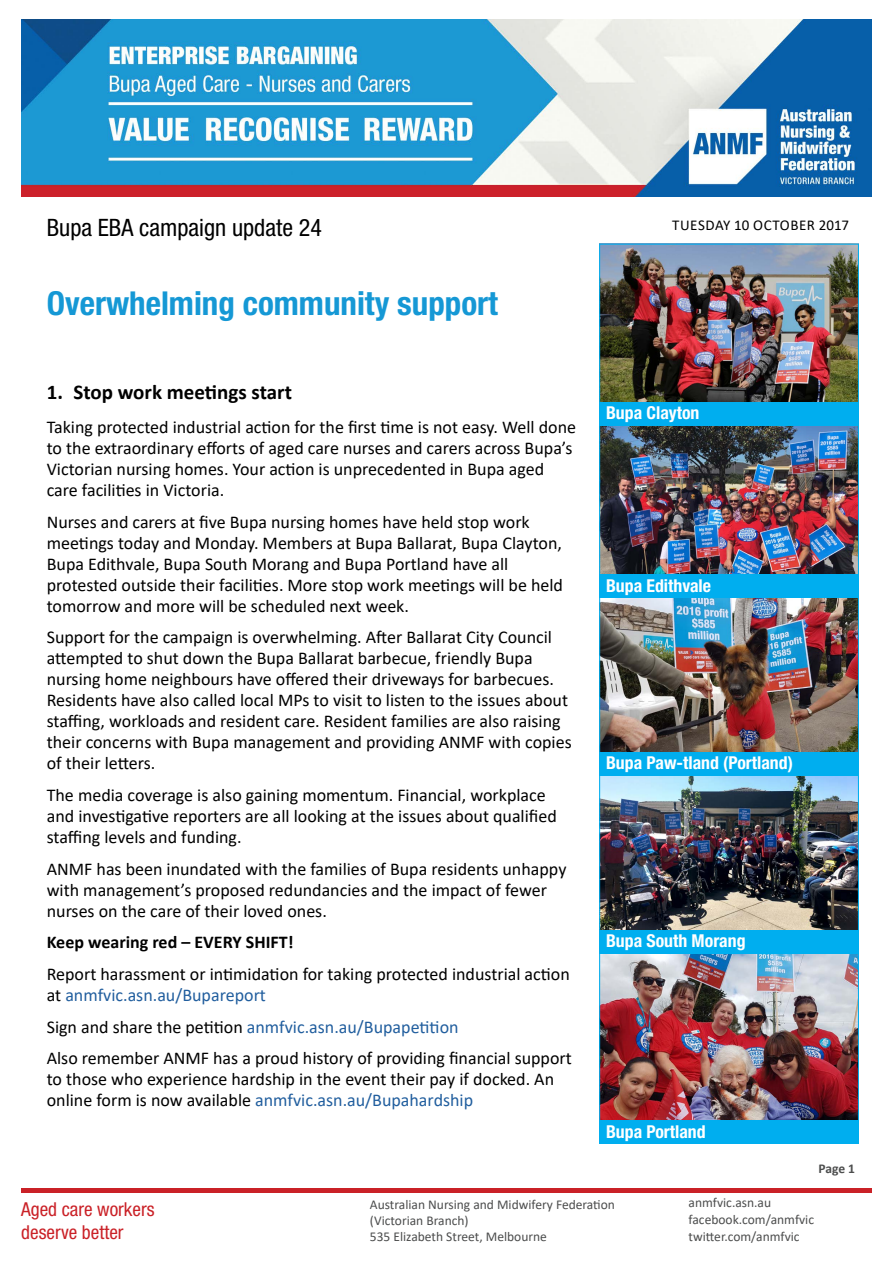
<style>
.page{position:relative;width:893px;height:1263px;background:#fff}
.page>*{position:absolute;margin:0;border:0;box-sizing:border-box;transform-origin:0 0}
.t1{font:700 condensed 33px "Helvetica Neue LT Std";color:#1598d5}
.t2{font:condensed 24px "Helvetica Neue LT Std";color:#000}
.t3{font:700 21px "Calibri";color:#000}
.t4{font:condensed 19.2px/23.1px "Helvetica Neue LT Std";color:#ca2127}
.t5{font:18px/21px "Calibri";color:#000}
.t6{font:700 18px "Calibri";color:#000}
.t7{font:700 condensed 17.85px "Helvetica Neue LT Std";color:#fff}
.t8{font:15px "Calibri";letter-spacing:.035em;color:#000}
.t9{font:13.5px/15.8px "Calibri";color:#4c4d4d}
.t10{font:700 13.5px "Calibri";color:#4c4d4d}
.s1{color:#215e9e}
</style>
<div class="page">
<img style="left:21px;top:20px;width:851px;height:176px">
<div style="left:21px;top:1188px;width:851px;height:5px;background:#ca2127"></div>
<img style="left:601px;top:425px;width:256px;height:150px">
<img style="left:601px;top:599px;width:256px;height:153px">
<img style="left:601px;top:775px;width:256px;height:155px">
<img style="left:601px;top:953px;width:256px;height:168px">
<img style="left:601px;top:246px;width:256px;height:156px">
<div style="left:599px;top:244px;width:260px;height:172px;border:1px solid #00aeef"></div>
<div style="left:599px;top:402px;width:260px;height:23px;background:#00aeef"></div>
<div style="left:599px;top:575px;width:260px;height:23px;background:#00aeef"></div>
<div style="left:599px;top:752px;width:260px;height:23px;background:#00aeef"></div>
<div style="left:599px;top:930px;width:260px;height:23px;background:#00aeef"></div>
<div style="left:599px;top:1121px;width:260px;height:23px;background:#00aeef"></div>
<h2 class="t2" style="left:47px;top:214px;width:277px">Bupa EBA campaign update 24</h2>
<h1 class="t1" style="left:47px;top:283px;width:453px">Overwhelming community support</h1>
<p class="t3" style="left:47px;top:377px;width:247px">1. Stop work meetings start</p>
<p class="t5" style="left:47px;top:416px;width:531px">Taking protected industrial action for the first time is not easy. Well done to the extraordinary efforts of aged care nurses and carers across Bupa’s Victorian nursing homes. Your action is unprecedented in Bupa aged care facilities in Victoria.</p>
<p class="t5" style="left:47px;top:511px;width:518px">Nurses and carers at five Bupa nursing homes have held stop work meetings today and Monday. Members at Bupa Ballarat, Bupa Clayton, Bupa Edithvale, Bupa South Morang and Bupa Portland have all protested outside their facilities. More stop work meetings will be held tomorrow and more will be scheduled next week.</p>
<p class="t5" style="left:47px;top:626px;width:526px">Support for the campaign is overwhelming. After Ballarat City Council attempted to shut down the Bupa Ballarat barbecue, friendly Bupa nursing home neighbours have offered their driveways for barbecues.<br>Residents have also called local MPs to visit to listen to the issues about staffing, workloads and resident care. Resident families are also raising their concerns with Bupa management and providing ANMF with copies of their letters.</p>
<p class="t5" style="left:47px;top:784px;width:512px">The media coverage is also gaining momentum. Financial, workplace and investigative reporters are all looking at the issues about qualified staffing levels and funding.</p>
<p class="t5" style="left:47px;top:858px;width:521px">ANMF has been inundated with the families of Bupa residents unhappy with management’s proposed redundancies and the impact of fewer nurses on the care of their loved ones.</p>
<p class="t6" style="left:47px;top:929px;width:248px">Keep wearing red – EVERY SHIFT!</p>
<p class="t5" style="left:47px;top:963px;width:525px">Report harassment or intimidation for taking protected industrial action at <span class="s1">anmfvic.asn.au/Bupareport</span></p>
<p class="t5" style="left:47px;top:1010px;width:527px;line-height:31.7px">Sign and share the petition <span class="s1">anmfvic.asn.au/Bupapetition<br></span>Also remember ANMF has a proud history of providing financial support</p>
<p class="t5" style="left:47px;top:1068px;width:509px">to those who experience hardship in the event their pay if docked. An online form is now available <span class="s1">anmfvic.asn.au/Bupahardship</span></p>
<p class="t8" style="left:672px;top:215px;width:179px">TUESDAY 10 OCTOBER 2017</p>
<p class="t7" style="left:606px;top:402px;width:95px">Bupa Clayton</p>
<p class="t7" style="left:606px;top:574px;width:107px">Bupa Edithvale</p>
<p class="t7" style="left:606px;top:752px;width:188px">Bupa Paw-tland (Portland)</p>
<p class="t7" style="left:606px;top:930px;width:141px">Bupa South Morang</p>
<p class="t7" style="left:606px;top:1120px;width:101px">Bupa Portland</p>
<p class="t10" style="left:819px;top:1159px;width:38px">Page 1</p>
<p class="t4" style="left:21px;top:1198px;width:135px">Aged care workers deserve better</p>
<p class="t9" style="left:370px;top:1196px;width:247px">Australian Nursing and Midwifery Federation (Victorian Branch)<br>535 Elizabeth Street, Melbourne</p>
<p class="t9" style="left:689px;top:1194px;width:84px">anmfvic.asn.au</p>
<p class="t9" style="left:689px;top:1228px;width:113px">twitter.com/anmfvic</p>
<p class="t9" style="left:689px;top:1211px;width:127px">facebook.com/anmfvic</p>
</div>
